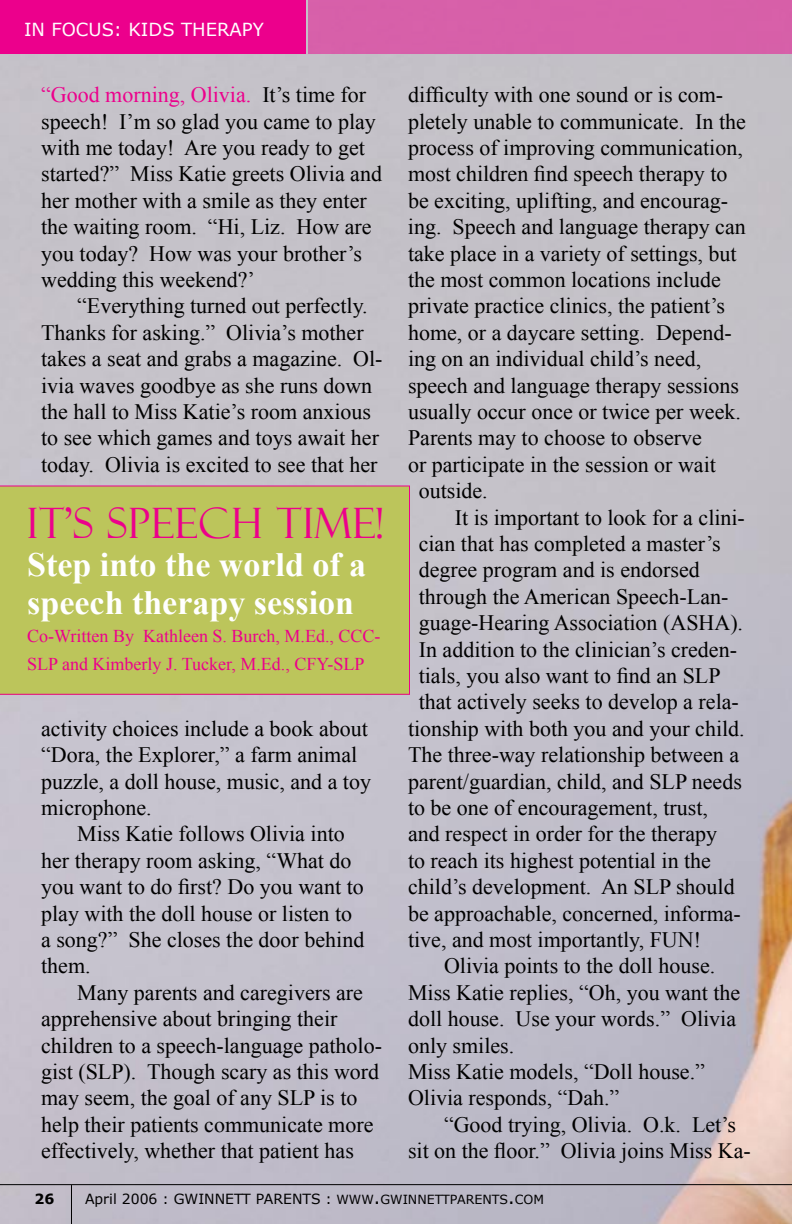
<style>
.page{position:relative;width:792px;height:1224px;background:#fff}
.page>*{position:absolute;margin:0;border:0;box-sizing:border-box;transform-origin:0 0}
.t1{font:42px "Felix Titling";letter-spacing:.02em;color:#ec008c}
.t2{font:700 34px/38px "Times New Roman";color:#fff}
.t3{font:22px/26.4px "Times New Roman";color:#000}
.t4{font:18px/28px "Times New Roman";color:#ec008c}
.t5{font:18px "Verdana";color:#fff}
.t6{font:14px "Verdana";color:#000}
.t7{font:700 14px "Verdana";color:#000}
.t8{font:12.6px "Verdana";color:#000}
.s1{color:#ec008c}
.s2{font-size:12.6px}
.s3{font-size:18px}
</style>
<div class="page">
<img style="left:0;top:0;width:792px;height:1224px">
<hr style="left:0;top:1184px;width:792px;height:1px;background:#000">
<hr style="left:71px;top:1185px;width:1px;height:39px;background:#000">
<div style="left:0;top:486px;width:410px;height:209px;background:#bcc55b"></div>
<div style="left:0;top:0;width:306px;height:54px;background:#ec008c"></div>
<div style="left:309px;top:0;width:483px;height:54px;background:#d760a9"></div>
<p class="t5" style="left:24px;top:18px;width:218px">IN FOCUS: KIDS TH ERAPY</p>
<p class="t3" style="left:41px;top:81px;width:342px"><span class="s1">“Good morning, Olivia.</span> It’s time for speech! I’m so glad you came to play with me today! Are you ready to get started?” Miss Katie greets Olivia and her mother with a smile as they enter the waiting room. “Hi, Liz. How are you today? How was your brother’s wedding this weekend?’</p>
<p class="t3" style="left:41px;top:293px;width:343px;text-indent:36px">“Everything turned out perfectly.<br>Thanks for asking.” Olivia’s mother takes a seat and grabs a magazine. Ol&shy;ivia waves goodbye as she runs down the hall to Miss Katie’s room anxious to see which games and toys await her today. Olivia is excited to see that her</p>
<h1 class="t1" style="left:27px;top:499px;width:357px">IT’S SPEECH TIME!</h1>
<h2 class="t2" style="left:27px;top:545px;width:341px">Step into the world of a speech therapy session</h2>
<p class="t4" style="left:27px;top:622px;width:355px">Co-Written By Kathleen S. Burch, M.Ed., CCC-<br>SLP and Kimberly J. Tucker, M.Ed., CFY-SLP</p>
<p class="t3" style="left:41px;top:715px;width:331px">activity choices include a book about “Dora, the Explorer,” a farm animal puzzle, a doll house, music, and a toy microphone.</p>
<p class="t3" style="left:41px;top:821px;width:325px;text-indent:36px">Miss Katie follows Olivia into her therapy room asking, “What do you want to do first? Do you want to play with the doll house or listen to a song?” She closes the door behind them.</p>
<p class="t3" style="left:41px;top:979px;width:342px;text-indent:36px">Many parents and caregivers are apprehensive about bringing their children to a speech-language patholo&shy;gist (SLP). Though scary as this word may seem, the goal of any SLP is to help their patients communicate more effectively, whether that patient has</p>
<p class="t3" style="left:408px;top:81px;width:317px">difficulty with one sound or is com-</p>
<p class="t3" style="left:408px;top:108px;width:339px">pletely unable to communicate. In the</p>
<p class="t3" style="left:408px;top:134px;width:336px">process of improving communication,</p>
<p class="t3" style="left:408px;top:161px;width:321px">most children find speech therapy to</p>
<p class="t3" style="left:408px;top:187px;width:322px">be exciting, uplifting, and encourag-</p>
<p class="t3" style="left:408px;top:213px;width:339px">ing. Speech and language therapy can</p>
<p class="t3" style="left:408px;top:240px;width:330px">take place in a variety of settings, but</p>
<p class="t3" style="left:408px;top:266px;width:314px">the most common locations include</p>
<p class="t3" style="left:408px;top:293px;width:319px">private practice clinics, the patient’s</p>
<p class="t3" style="left:408px;top:319px;width:325px">home, or a daycare setting. Depend-</p>
<p class="t3" style="left:408px;top:345px;width:295px">ing on an individual child’s need,</p>
<p class="t3" style="left:408px;top:372px;width:333px">speech and language therapy sessions</p>
<p class="t3" style="left:408px;top:398px;width:334px">usually occur once or twice per week.</p>
<p class="t3" style="left:408px;top:425px;width:295px">Parents may to choose to observe</p>
<p class="t3" style="left:408px;top:451px;width:309px">or participate in the session or wait</p>
<p class="t3" style="left:419px;top:477px;width:71px">outside.</p>
<p class="t3" style="left:455px;top:504px;width:292px">It is important to look for a clini-</p>
<p class="t3" style="left:419px;top:530px;width:303px">cian that has completed a master’s</p>
<p class="t3" style="left:419px;top:557px;width:283px">degree program and is endorsed</p>
<p class="t3" style="left:419px;top:583px;width:311px">through the American Speech-Lan-</p>
<p class="t3" style="left:419px;top:609px;width:326px">guage-Hearing Association (ASHA).</p>
<p class="t3" style="left:419px;top:636px;width:320px">In addition to the clinician’s creden-</p>
<p class="t3" style="left:419px;top:662px;width:303px">tials, you also want to find an SLP</p>
<p class="t3" style="left:419px;top:689px;width:322px">that actively seeks to develop a rela-</p>
<p class="t3" style="left:408px;top:715px;width:338px">tionship with both you and your child.</p>
<p class="t3" style="left:408px;top:741px;width:333px">The three-way relationship between a</p>
<p class="t3" style="left:408px;top:768px;width:335px">parent/guardian, child, and SLP needs</p>
<p class="t3" style="left:408px;top:794px;width:301px">to be one of encouragement, trust,</p>
<p class="t3" style="left:408px;top:821px;width:311px">and respect in order for the therapy</p>
<p class="t3" style="left:408px;top:847px;width:305px">to reach its highest potential in the</p>
<p class="t3" style="left:408px;top:873px;width:328px">child’s development. An SLP should</p>
<p class="t3" style="left:408px;top:900px;width:334px">be approachable, concerned, informa-</p>
<p class="t3" style="left:408px;top:926px;width:295px">tive, and most importantly, FUN!</p>
<p class="t3" style="left:444px;top:953px;width:273px">Olivia points to the doll house.</p>
<p class="t3" style="left:408px;top:979px;width:334px">Miss Katie replies, “Oh, you want the</p>
<p class="t3" style="left:408px;top:1005px;width:330px">doll house. Use your words.” Olivia</p>
<p class="t3" style="left:408px;top:1032px;width:108px">only smiles.</p>
<p class="t3" style="left:408px;top:1058px;width:298px">Miss Katie models, “Doll house.”</p>
<p class="t3" style="left:408px;top:1085px;width:213px">Olivia responds, “Dah.”</p>
<p class="t3" style="left:444px;top:1111px;width:294px">“Good trying, Olivia. O.k. Let’s</p>
<p class="t3" style="left:408px;top:1137px;width:344px">sit on the floor.” Olivia joins Miss Ka-</p>
<p class="t7" style="left:35px;top:1190px;width:21px">26</p>
<p class="t6" style="left:85px;top:1190px;width:265px">APRIL 2006 : GWINNETT PARENTS : <span class="s2">WWW</span></p>
<p class="t8" style="left:374px;top:1191px;width:16px"><span class="s3">.</span>GWINNETTPARENTS</p>
<p class="t8" style="left:508px;top:1191px;width:37px"><span class="s3">.</span>COM</p>
</div>
